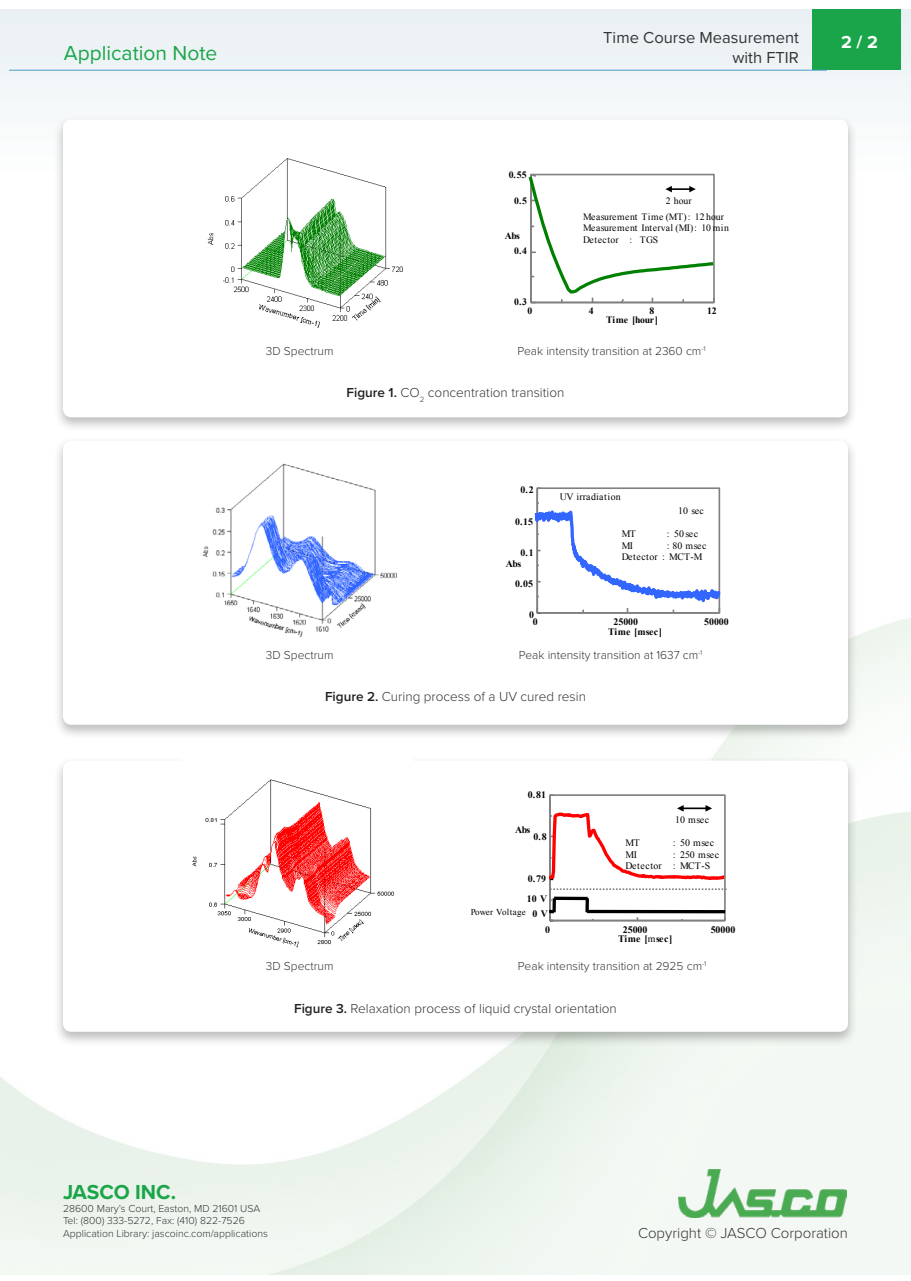
<style>
.page{position:relative;width:911px;height:1281px;background:#fff}
.page>*{position:absolute;margin:0;border:0;box-sizing:border-box;transform-origin:0 0}
.t1{font:21px "Proxima Nova";color:#1aa54a}
.t2{font:700 21px "Proxima Nova";color:#1aa54a}
.t3{font:700 18px "Proxima Nova";color:#fff}
.t4{font:16.5px/19.8px "Proxima Nova";color:#353535;text-align:right}
.t5{font:300 15px "Proxima Nova";color:#353535}
.Figure___Caption{font:300 13.5px "Proxima Nova";color:#353535}
.Figure___Caption-2{font:300 12px "Proxima Nova";color:#353535}
.t6{font:300 10.5px/12.6px "Proxima Nova";color:#353535}
.t7{font:700 9.9px "Times New Roman";color:#000}
.t8{font:9.9px/11.6px "Times New Roman";letter-spacing:.055em;color:#000}
.t9{font:9.9px "Times New Roman";color:#000}
.t10{font:9.9px/11.6px "Times New Roman";letter-spacing:.03em;color:#000}
.t11{font:9.75px/11.4px "Times New Roman";letter-spacing:.055em;color:#000}
.t12{font:700 9.75px "Times New Roman";color:#000}
.t13{font:9.75px/16.2px "Times New Roman";color:#000}
.t14{font:9px "Times New Roman";color:#000}
.s1{font-family:"MS P Gothic"}
.s2{font-weight:600;color:#231f20}
.s3{font-weight:400}
</style>
<div class="page">
<img style="left:0;top:618px;width:911px;height:656px">
<div style="left:0;top:10px;width:911px;height:168px;background:#eff5f7"></div>
<div style="left:813px;top:10px;width:88px;height:60px;background:#1aa54a"></div>
<hr style="left:9px;top:70px;width:818px;height:1px;background:#4f9ac4">
<img style="left:678px;top:1169px;width:168px;height:49px">
<div style="left:53px;top:756px;width:804px;height:291px;background:#231f20;opacity:.3"></div>
<div style="left:66px;top:764px;width:779px;height:265px;background:#fff;border-radius:5px"></div>
<div style="left:63px;top:761px;width:785px;height:271px;border:6px solid #fff;border-radius:5px"></div>
<div style="left:53px;top:436px;width:804px;height:304px;background:#231f20;opacity:.3"></div>
<div style="left:66px;top:444px;width:779px;height:278px;background:#fff;border-radius:5px"></div>
<div style="left:63px;top:441px;width:785px;height:284px;border:6px solid #fff;border-radius:5px"></div>
<div style="left:53px;top:115px;width:804px;height:317px;background:#231f20;opacity:.3"></div>
<div style="left:66px;top:123px;width:779px;height:291px;background:#fff;border-radius:5px"></div>
<div style="left:63px;top:120px;width:785px;height:297px;border:6px solid #fff;border-radius:5px"></div>
<img style="left:207px;top:158px;width:196px;height:170px">
<svg style="left:528px;top:173px;width:187px;height:131px"></svg>
<img style="left:198px;top:443px;width:211px;height:195px">
<svg style="left:533px;top:444px;width:189px;height:170px"></svg>
<img style="left:183px;top:758px;width:229px;height:190px">
<div style="left:549px;top:794px;width:177px;height:127px;border:2px solid #808080"></div>
<hr style="left:549px;top:795px;width:2px;height:125px;background:#808080">
<hr style="left:550px;top:920px;width:175px;height:1px;background:#808080">
<svg style="left:548px;top:805px;width:178px;height:77px"></svg>
<svg style="left:551px;top:888px;width:176px;height:2px"></svg>
<svg style="left:549px;top:910px;width:5px;height:11px"></svg>
<hr style="left:587px;top:910px;width:138px;height:3px;background:#000">
<hr style="left:554px;top:897px;width:34px;height:3px;background:#000">
<svg style="left:552px;top:898px;width:4px;height:14px"></svg>
<svg style="left:585px;top:898px;width:4px;height:14px"></svg>
<h1 class="t1" style="left:64px;top:38px;width:155px">Application Note</h1>
<p class="t12" style="left:509px;top:168px;width:19px">0.55</p>
<p class="t12" style="left:514px;top:193px;width:14px">0.5</p>
<p class="t12" style="left:505px;top:229px;width:17px">Abs</p>
<p class="t12" style="left:514px;top:244px;width:14px">0.4</p>
<p class="t12" style="left:514px;top:295px;width:14px">0.3</p>
<h3 class="t4" style="left:603px;top:27px;width:197px">Time Course Measurement with FTIR</h3>
<h2 class="t3" style="left:841px;top:29px;width:38px">2 / 2</h2>
<p class="t13" style="left:583px;top:192px;width:142px;text-indent:83px">2 hour<br>Measurement Time (MT)<span class="s1">：</span> 12 hour</p>
<p class="t11" style="left:583px;top:222px;width:147px">Measurement Interval (MI)<span class="s1">：</span> 10 min<br>Detector <span class="s1">：</span> TGS</p>
<p class="t12" style="left:528px;top:304px;width:6px">0</p>
<p class="t12" style="left:589px;top:304px;width:6px">4</p>
<p class="t12" style="left:649px;top:304px;width:6px">8</p>
<p class="t12" style="left:707px;top:304px;width:11px">12</p>
<p class="t12" style="left:606px;top:312px;width:53px">Time [hour]</p>
<p class="Figure___Caption-2" style="left:266px;top:342px;width:69px">3D Spectrum</p>
<p class="Figure___Caption-2" style="left:517px;top:342px;width:190px">Peak intensity transition at 2360 cm<sup>-1</sup></p>
<p class="Figure___Caption" style="left:347px;top:382px;width:219px"><span class="s2">Figure 1.</span> CO<sub>2</sub> concentration transition</p>
<p class="t7" style="left:521px;top:483px;width:15px">0.2</p>
<p class="t7" style="left:515px;top:515px;width:20px">0.15</p>
<p class="t7" style="left:521px;top:546px;width:15px">0.1</p>
<p class="t7" style="left:506px;top:557px;width:17px">Abs</p>
<p class="t7" style="left:515px;top:577px;width:20px">0.05</p>
<p class="t8" style="left:560px;top:490px;width:62px">UV irradiation</p>
<p class="t9" style="left:678px;top:504px;width:27px">10 sec</p>
<p class="t9" style="left:622px;top:527px;width:16px">MT</p>
<p class="t9" style="left:666px;top:527px;width:34px"><span class="s1">：</span> 50 sec</p>
<p class="t9" style="left:622px;top:539px;width:13px">MI</p>
<p class="t8" style="left:622px;top:540px;width:86px;text-indent:44px"><span class="s1">：</span> 80 msec<br>Detector <span class="s1">：</span> MCT-M</p>
<p class="t7" style="left:529px;top:608px;width:6px">0</p>
<p class="t7" style="left:533px;top:615px;width:6px">0</p>
<p class="t7" style="left:613px;top:615px;width:26px">25000</p>
<p class="t7" style="left:704px;top:615px;width:26px">50000</p>
<p class="Figure___Caption-2" style="left:266px;top:646px;width:69px">3D Spectrum</p>
<p class="t7" style="left:608px;top:625px;width:56px">Time [msec]</p>
<p class="Figure___Caption-2" style="left:519px;top:646px;width:185px">Peak intensity transition at 1637 cm<sup>-1</sup></p>
<p class="Figure___Caption" style="left:325px;top:686px;width:262px"><span class="s2">Figure 2.</span> Curing process of a UV cured resin</p>
<p class="t7" style="left:528px;top:788px;width:20px">0.81</p>
<p class="t7" style="left:515px;top:823px;width:17px">Abs</p>
<p class="t7" style="left:533px;top:830px;width:15px">0.8</p>
<p class="t7" style="left:528px;top:872px;width:20px">0.79</p>
<p class="t7" style="left:527px;top:892px;width:22px">10 V</p>
<p class="t14" style="left:471px;top:906px;width:56px">Power Voltage</p>
<p class="t7" style="left:532px;top:906px;width:17px">0 V</p>
<p class="t9" style="left:675px;top:813px;width:36px">10 msec</p>
<p class="t9" style="left:626px;top:836px;width:16px">MT</p>
<p class="t9" style="left:672px;top:836px;width:44px"><span class="s1">：</span> 50 msec</p>
<p class="t9" style="left:626px;top:848px;width:13px">MI</p>
<p class="t10" style="left:626px;top:848px;width:95px;text-indent:46px"><span class="s1">：</span> 250 msec<br>Detector <span class="s1">：</span> MCT-S</p>
<p class="t7" style="left:545px;top:922px;width:6px">0</p>
<p class="t7" style="left:623px;top:922px;width:26px">25000</p>
<p class="t7" style="left:711px;top:922px;width:26px">50000</p>
<p class="Figure___Caption-2" style="left:266px;top:957px;width:69px">3D Spectrum</p>
<p class="t7" style="left:618px;top:932px;width:56px">Time [<span class="s3">m</span>sec]</p>
<p class="Figure___Caption-2" style="left:518px;top:957px;width:190px">Peak intensity transition at 2925 cm<sup>-1</sup></p>
<p class="Figure___Caption" style="left:294px;top:999px;width:324px"><span class="s2">Figure 3.</span> Relaxation process of liquid crystal orientation</p>
<h1 class="t2" style="left:63px;top:1176px;width:115px">JASCO INC.</h1>
<p class="t6" style="left:63px;top:1201px;width:206px">28600 Mary’s Court, Easton, MD 21601 USA<br>Tel: (800) 333-5272, Fax: (410) 822-7526<br>Application Library: jascoinc.com/applications</p>
<p class="t5" style="left:638px;top:1222px;width:211px">Copyright © JASCO Corporation</p>
</div>
